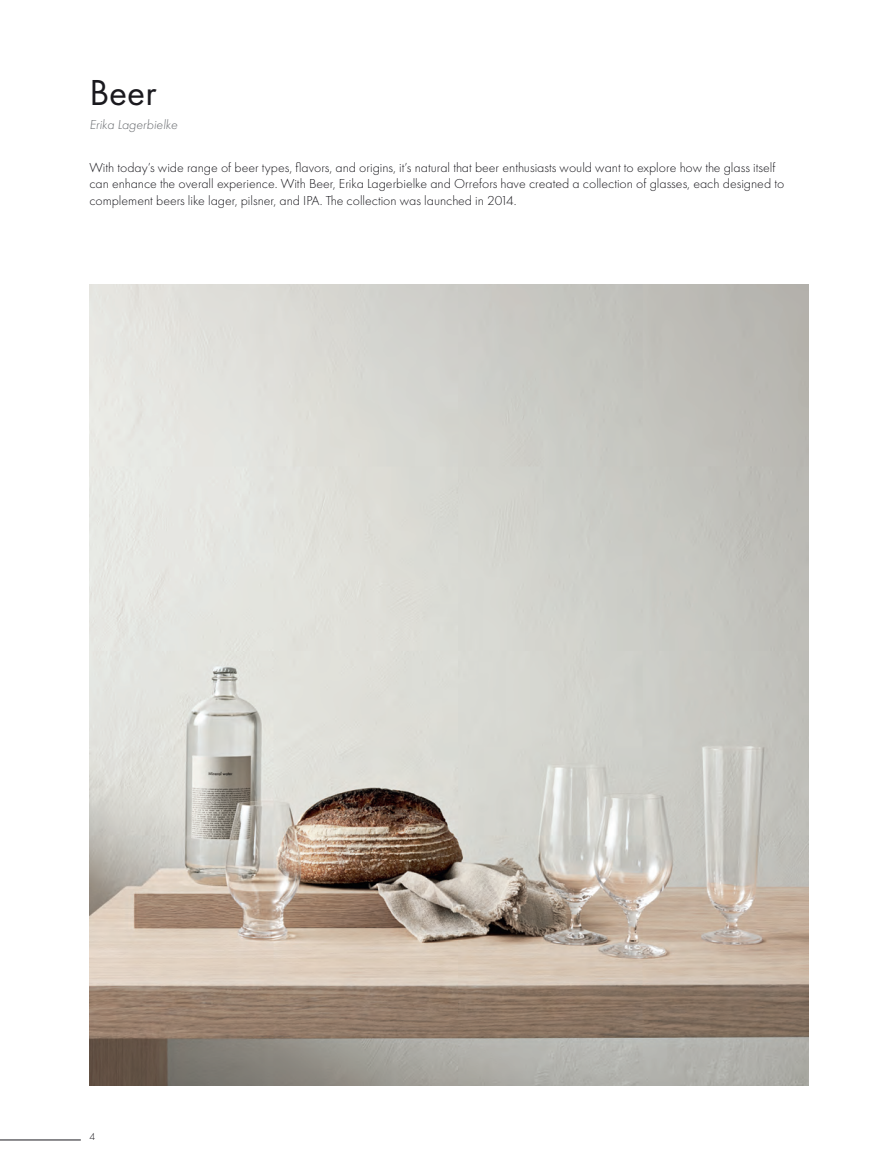
<style>
.page{position:relative;width:885px;height:1174px;background:#fff}
.page>*{position:absolute;margin:0;border:0;box-sizing:border-box;transform-origin:0 0}
.t1{font:37.5px "Futura PT";color:#1a191e}
.t2{font:300 13.5px/16.5px "Futura PT";color:#1a191e}
.t3{font:italic 300 13.5px "Futura PT";color:#686b6f}
.t4{font:300 10.5px "Futura PT";color:#1a191e}
</style>
<div class="page">
<img style="left:89px;top:284px;width:719px;height:801px">
<hr style="left:0;top:1139px;width:81px;height:1px;background:#1a191e">
<h1 class="t1" style="left:89px;top:70px;width:69px">Beer</h1>
<p class="t3" style="left:89px;top:117px;width:90px">Erika Lagerbielke</p>
<p class="t2" style="left:89px;top:159px;width:696px">With today’s wide range of beer types, flavors, and origins, it’s natural that beer enthusiasts would want to explore how the glass itself can enhance the overall experience. With Beer, Erika Lagerbielke and Orrefors have created a collection of glasses, each designed to complement beers like lager, pilsner, and IPA. The collection was launched in 2014.</p>
<p class="t4" style="left:89px;top:1130px;width:7px">4</p>
</div>
